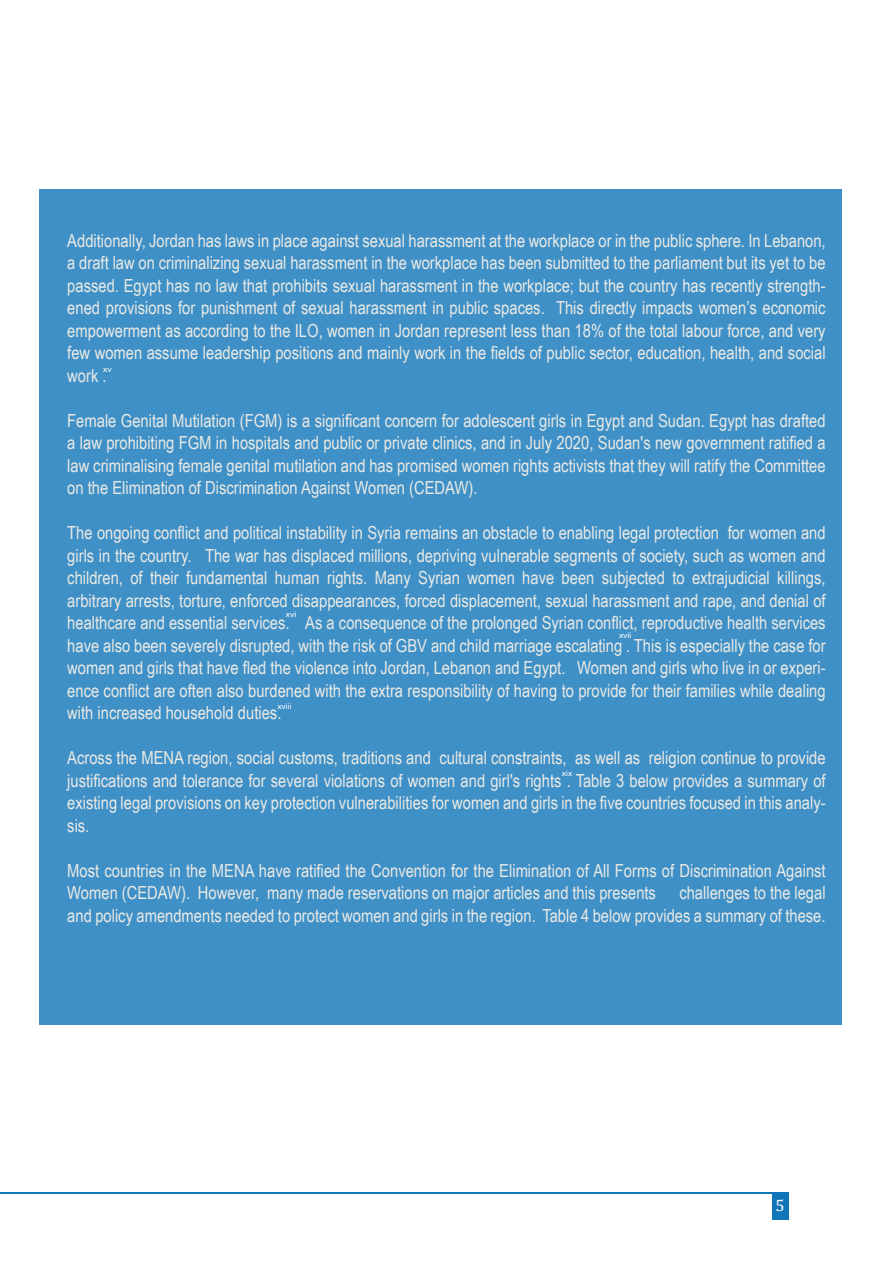
<style>
.page{position:relative;width:893px;height:1263px;background:#fff}
.page>*{position:absolute;margin:0;border:0;box-sizing:border-box;transform-origin:0 0}
.t1{font:18px/22.5px "Arial Narrow";color:#ebeae4;text-align:justify}
.t2{font:16.5px "Cambria";color:#fff}
.t3{font:7.8px "Arial Narrow";color:#fff;scale:1.36 1}
</style>
<div class="page">
<hr style="left:0;top:1193px;width:789px;height:1px;background:#1075b9">
<div style="left:772px;top:1193px;width:17px;height:27px;background:#1075b9"></div>
<div style="left:39px;top:189px;width:802px;height:836px;background:#3f90c7"></div>
<p class="t1" style="left:67px;top:228px;width:760px">Additionally, Jordan has laws in place against sexual harassment at the workplace or in the public sphere. In Lebanon, a draft law on criminalizing sexual harassment in the workplace has been submitted to the parliament but its yet to be passed. Egypt has no law that prohibits sexual harassment in the workplace; but the country has recently strength&shy;ened provisions for punishment of sexual harassment in public spaces. This directly impacts women’s economic empowerment as according to the ILO, women in Jordan represent less than 18% of the total labour force, and very few women assume leadership positions and mainly work in the fields of public sector, education, health, and social work .</p>
<p class="t1" style="left:67px;top:408px;width:760px">Female Genital Mutilation (FGM) is a significant concern for adolescent girls in Egypt and Sudan. Egypt has drafted a law prohibiting FGM in hospitals and public or private clinics, and in July 2020, Sudan's new government ratified a law criminalising female genital mutilation and has promised women rights activists that they will ratify the Committee on the Elimination of Discrimination Against Women (CEDAW).</p>
<p class="t1" style="left:67px;top:521px;width:760px">The ongoing conflict and political instability in Syria remains an obstacle to enabling legal protection for women and girls in the country. The war has displaced millions, depriving vulnerable segments of society, such as women and children, of their fundamental human rights. Many Syrian women have been subjected to extrajudicial killings, arbitrary arrests, torture, enforced disappearances, forced displacement, sexual harassment and rape, and denial of healthcare and essential services. As a consequence of the prolonged Syrian conflict, reproductive health services have also been severely disrupted, with the risk of GBV and child marriage escalating . This is especially the case for women and girls that have fled the violence into Jordan, Lebanon and Egypt. Women and girls who live in or experi&shy;ence conflict are often also burdened with the extra responsibility of having to provide for their families while dealing with increased household duties.</p>
<p class="t1" style="left:67px;top:746px;width:760px">Across the MENA region, social customs, traditions and cultural constraints, as well as religion continue to provide justifications and tolerance for several violations of women and girl's rights . Table 3 below provides a summary of existing legal provisions on key protection vulnerabilities for women and girls in the five countries focused in this analy&shy;sis.</p>
<p class="t1" style="left:67px;top:858px;width:760px">Most countries in the MENA have ratified the Convention for the Elimination of All Forms of Discrimination Against<br>Women (CEDAW). However, many made reservations on major articles and this presents</p>
<p class="t3" style="left:103px;top:363px;width:8px">xv</p>
<p class="t3" style="left:286px;top:609px;width:9px">xvi</p>
<p class="t3" style="left:619px;top:630px;width:11px">xvii</p>
<p class="t3" style="left:277px;top:700px;width:12px">xviii</p>
<p class="t3" style="left:562px;top:767px;width:9px">xix</p>
<p class="t1" style="left:67px;top:881px;width:760px;text-align:right">challenges to the legal<br>and policy amendments needed to protect women and girls in the region. Table 4 below provides a summary of these.</p>
<p class="t2" style="left:775px;top:1195px;width:11px">5</p>
</div>
